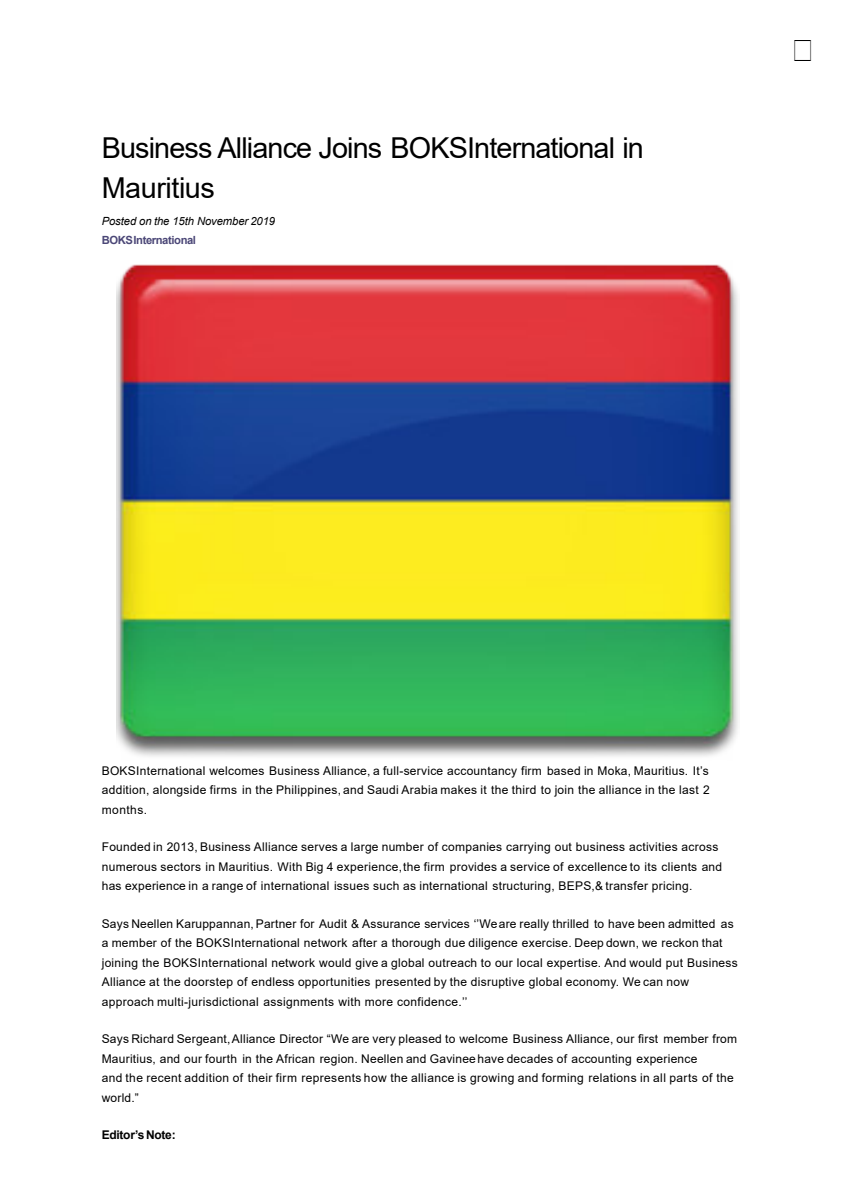
<style>
.page{position:relative;width:841px;height:1190px;background:#fff}
.page>*{position:absolute;margin:0;border:0;box-sizing:border-box;transform-origin:0 0}
.t1{font:32.8px "Arial";color:#000}
.t2{font:28.8px/39.8px "Arial";letter-spacing:-.03em;color:#000}
.t3{font:12px/19.5px "Arial";letter-spacing:.025em;color:#000}
.t4{font:700 12px "Arial";letter-spacing:-.025em;color:#000}
.t5{font:italic 11.2px "Arial";letter-spacing:-.01em;color:#000}
.t6{font:700 11.2px "Arial";letter-spacing:-.035em;color:#4b4777}
</style>
<div class="page">
<img style="left:117px;top:264px;width:621px;height:493px">
<h2 class="t2" style="left:102px;top:131px;width:544px">Business Alliance Joins BOKSInternational in<br>Mauritius</h2>
<p class="t5" style="left:102px;top:217px;width:175px">Posted on the 15th November 2019</p>
<p class="t6" style="left:102px;top:235px;width:96px">BOKSInternational</p>
<h1 class="t1" style="left:791px;top:37px;width:26px">-</h1>
<p class="t3" style="left:102px;top:762px;width:610px;text-align:justify">BOKSInternational welcomes Business Alliance, a full-service accountancy firm based in Moka, Mauritius. It’s addition, alongside firms in the Philippines, and Saudi Arabia makes it the third to join the alliance in the last 2 months.</p>
<p class="t3" style="left:102px;top:838px;width:622px">Founded in 2013, Business Alliance serves a large number of companies carrying out business activities across numerous sectors in Mauritius. With Big 4 experience,the firm provides a service of excellence to its clients and has experience in a range of international issues such as international structuring, BEPS,&amp; transfer pricing.</p>
<p class="t3" style="left:102px;top:915px;width:638px">Says Neellen Karuppannan,Partner for Audit &amp; Assurance services ‘’Weare really thrilled to have been admitted as a member of the BOKSInternational network after a thorough due diligence exercise. Deep down, we reckon that joining the BOKSInternational network would give a global outreach to our local expertise. And would put Business Alliance at the doorstep of endless opportunities presented by the disruptive global economy. We can now approach multi-jurisdictional assignments with more confidence.’’</p>
<p class="t3" style="left:102px;top:1030px;width:637px">Says Richard Sergeant,Alliance Director “We are very pleased to welcome Business Alliance, our first member from Mauritius, and our fourth in the African region. Neellen and Gavineehave decades of accounting experience<br>and the recent addition of their firm represents how the alliance is growing and forming relations in all parts of the world.”</p>
<p class="t4" style="left:102px;top:1130px;width:75px">Editor’s Note:</p>
</div>
